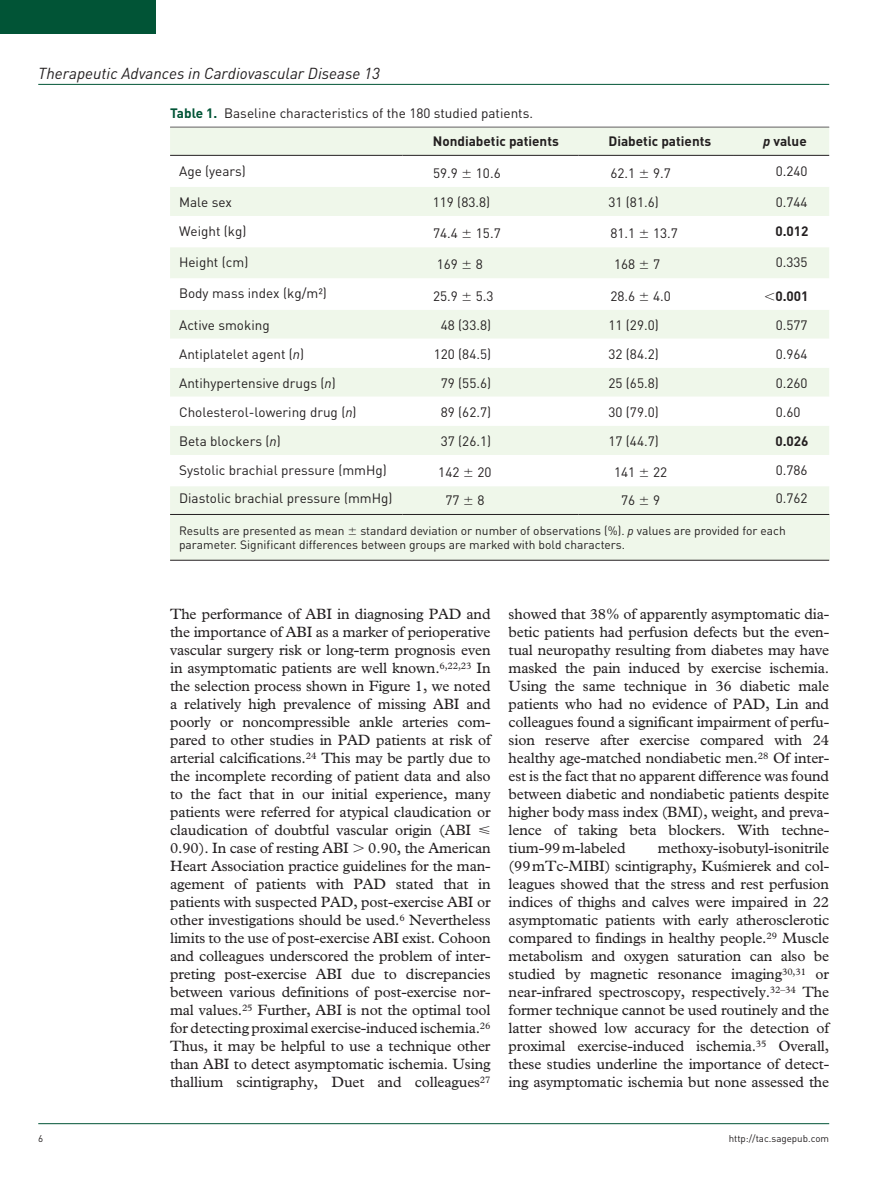
<style>
.page{position:relative;width:893px;height:1191px;background:#fff}
.page>*{position:absolute;margin:0;border:0;box-sizing:border-box;transform-origin:0 0}
.t1{font:italic 15.75px "DIN";color:#231f20}
.t2{font:15px/18px "Plantin Std";letter-spacing:-.01em;color:#231f20;text-align:justify}
.t3{font:13.5px/28.5px "DIN";color:#231f20}
.t4{font:700 13.5px "DIN";color:#231f20}
.t5{font:12px/14.2px "DIN";color:#231f20}
.t6{font:9.75px "DIN";color:#231f20}
.s1{font-weight:700;color:#015436}
.s2{font-weight:700}
.s3{font-style:italic}
.s4{font-family:"Doulos SIL"}
</style>
<div class="page">
<hr style="left:38px;top:84px;width:791px;height:1px;background:#015436">
<hr style="left:38px;top:1123px;width:791px;height:1px;background:#015436">
<div style="left:0;top:0;width:155px;height:34px;background:#015436"></div>
<div style="left:170px;top:514px;width:659px;height:46px;background:#eff7ea"></div>
<hr style="left:170px;top:127px;width:659px;height:1px;background:#231f20">
<hr style="left:170px;top:560px;width:659px;height:1px;background:#231f20">
<div style="left:170px;top:128px;width:659px;height:386px;background:#eff7ea"></div>
<svg style="left:170px;top:156px;width:659px;height:330px"></svg>
<hr style="left:170px;top:155px;width:233px;height:1px;background:#231f20">
<hr style="left:403px;top:155px;width:175px;height:1px;background:#231f20">
<hr style="left:578px;top:155px;width:155px;height:1px;background:#231f20">
<hr style="left:733px;top:155px;width:96px;height:1px;background:#231f20">
<hr style="left:170px;top:514px;width:233px;height:1px;background:#231f20">
<hr style="left:403px;top:514px;width:175px;height:1px;background:#231f20">
<hr style="left:578px;top:514px;width:155px;height:1px;background:#231f20">
<hr style="left:733px;top:514px;width:96px;height:1px;background:#231f20">
<svg style="left:463px;top:170px;width:8px;height:8px"></svg>
<svg style="left:640px;top:170px;width:8px;height:8px"></svg>
<svg style="left:463px;top:230px;width:8px;height:8px"></svg>
<svg style="left:640px;top:230px;width:8px;height:8px"></svg>
<svg style="left:463px;top:261px;width:8px;height:8px"></svg>
<svg style="left:640px;top:261px;width:8px;height:8px"></svg>
<svg style="left:463px;top:292px;width:8px;height:8px"></svg>
<svg style="left:640px;top:292px;width:8px;height:8px"></svg>
<svg style="left:765px;top:292px;width:9px;height:8px"></svg>
<svg style="left:464px;top:469px;width:8px;height:8px"></svg>
<svg style="left:640px;top:469px;width:8px;height:8px"></svg>
<svg style="left:464px;top:497px;width:8px;height:8px"></svg>
<svg style="left:640px;top:497px;width:8px;height:8px"></svg>
<p class="t1" style="left:38px;top:63px;width:343px">Therapeutic Advances in Cardiovascular Disease 13</p>
<p class="t3" style="left:433px;top:98px;width:128px;text-indent:-263px"><span class="s1">Table 1.</span> Baseline characteristics of the 180 studied patients.<br><span class="s2">Nondiabetic patients</span></p>
<p class="t4" style="left:608px;top:133px;width:104px">Diabetic patients</p>
<p class="t4" style="left:763px;top:133px;width:45px"><span class="s3">p</span> value</p>
<p class="t3" style="left:179px;top:156px;width:68px">Age (years)</p>
<p class="t3" style="left:433px;top:159px;width:26px">59.9</p>
<p class="t3" style="left:476px;top:159px;width:26px">10.6</p>
<p class="t3" style="left:610px;top:159px;width:26px">62.1</p>
<p class="t3" style="left:653px;top:159px;width:19px">9.7</p>
<p class="t3" style="left:776px;top:156px;width:33px">0.240</p>
<p class="t3" style="left:179px;top:188px;width:54px">Male sex</p>
<p class="t3" style="left:433px;top:188px;width:59px">119 (83.8)</p>
<p class="t3" style="left:608px;top:188px;width:52px">31 (81.6)</p>
<p class="t3" style="left:776px;top:188px;width:33px">0.744</p>
<p class="t3" style="left:179px;top:216px;width:69px">Weight (kg)</p>
<p class="t3" style="left:433px;top:219px;width:26px">74.4</p>
<p class="t3" style="left:476px;top:219px;width:26px">15.7</p>
<p class="t3" style="left:610px;top:219px;width:26px">81.1</p>
<p class="t3" style="left:653px;top:219px;width:26px">13.7</p>
<p class="t4" style="left:775px;top:222px;width:35px">0.012</p>
<p class="t3" style="left:179px;top:248px;width:71px">Height (cm)</p>
<p class="t3" style="left:437px;top:250px;width:23px">169</p>
<p class="t3" style="left:476px;top:250px;width:9px">8</p>
<p class="t3" style="left:614px;top:250px;width:23px">168</p>
<p class="t3" style="left:653px;top:250px;width:9px">7</p>
<p class="t3" style="left:776px;top:248px;width:33px">0.335</p>
<p class="t3" style="left:179px;top:279px;width:149px">Body mass index (kg/m²)</p>
<p class="t3" style="left:433px;top:281px;width:26px">25.9</p>
<p class="t3" style="left:476px;top:281px;width:19px">5.3</p>
<p class="t3" style="left:610px;top:281px;width:26px">28.6</p>
<p class="t3" style="left:653px;top:281px;width:19px">4.0</p>
<p class="t4" style="left:775px;top:287px;width:35px">0.001</p>
<p class="t3" style="left:179px;top:310px;width:92px">Active smoking</p>
<p class="t3" style="left:441px;top:310px;width:52px">48 (33.8)</p>
<p class="t3" style="left:608px;top:310px;width:52px">11 (29.0)</p>
<p class="t3" style="left:776px;top:310px;width:33px">0.577</p>
<p class="t3" style="left:179px;top:339px;width:127px">Antiplatelet agent (<span class="s3">n</span>)</p>
<p class="t3" style="left:434px;top:339px;width:59px">120 (84.5)</p>
<p class="t3" style="left:608px;top:339px;width:52px">32 (84.2)</p>
<p class="t3" style="left:776px;top:339px;width:33px">0.964</p>
<p class="t3" style="left:179px;top:368px;width:158px">Antihypertensive drugs (<span class="s3">n</span>)</p>
<p class="t3" style="left:441px;top:368px;width:52px">79 (55.6)</p>
<p class="t3" style="left:608px;top:368px;width:52px">25 (65.8)</p>
<p class="t3" style="left:776px;top:368px;width:33px">0.260</p>
<p class="t3" style="left:179px;top:397px;width:179px">Cholesterol-lowering drug (<span class="s3">n</span>)</p>
<p class="t3" style="left:441px;top:397px;width:52px">89 (62.7)</p>
<p class="t3" style="left:608px;top:397px;width:52px">30 (79.0)</p>
<p class="t3" style="left:776px;top:397px;width:26px">0.60</p>
<p class="t3" style="left:179px;top:426px;width:103px">Beta blockers (<span class="s3">n</span>)</p>
<p class="t3" style="left:441px;top:426px;width:52px">37 (26.1)</p>
<p class="t3" style="left:608px;top:426px;width:52px">17 (44.7)</p>
<p class="t4" style="left:775px;top:432px;width:35px">0.026</p>
<p class="t3" style="left:179px;top:455px;width:209px">Systolic brachial pressure (mmHg)</p>
<p class="t3" style="left:438px;top:458px;width:23px">142</p>
<p class="t3" style="left:477px;top:458px;width:16px">20</p>
<p class="t3" style="left:614px;top:458px;width:23px">141</p>
<p class="t3" style="left:653px;top:458px;width:16px">22</p>
<p class="t3" style="left:776px;top:455px;width:33px">0.786</p>
<p class="t3" style="left:179px;top:484px;width:215px">Diastolic brachial pressure (mmHg)</p>
<p class="t3" style="left:445px;top:486px;width:16px">77</p>
<p class="t3" style="left:477px;top:486px;width:9px">8</p>
<p class="t3" style="left:621px;top:486px;width:16px">76</p>
<p class="t3" style="left:653px;top:486px;width:9px">9</p>
<p class="t3" style="left:776px;top:484px;width:33px">0.762</p>
<p class="t5" style="left:179px;top:523px;width:167px">Results are presented as mean</p>
<p class="t5" style="left:179px;top:523px;width:608px;text-indent:181px">standard deviation or number of observations (%). <span class="s3">p</span> values are provided for each parameter. Significant differences between groups are marked with bold characters.</p>
<p class="t2" style="left:170px;top:605px;width:322px">The performance of ABI in diagnosing PAD and the importance of ABI as a marker of perioperative vascular surgery risk or long-term prognosis even in asymptomatic patients are well known.<sup>6,22,23</sup> In the selection process shown in Figure 1, we noted a relatively high prevalence of missing ABI and poorly or noncompressible ankle arteries com&shy;pared to other studies in PAD patients at risk of arterial calcifications.<sup>24</sup> This may be partly due to the incomplete recording of patient data and also to the fact that in our initial experience, many patients were referred for atypical claudication or claudication of doubtful vascular origin (ABI ⩽ 0.90). In case of resting ABI</p>
<p class="t2" style="left:170px;top:839px;width:322px;text-indent:198px">0.90, the American Heart Association practice guidelines for the man&shy;agement of patients with PAD stated that in patients with suspected PAD, post-exercise ABI or other investigations should be used.<sup>6</sup> Nevertheless limits to the use of post-exercise ABI exist. Cohoon and colleagues underscored the problem of inter&shy;preting post-exercise ABI due to discrepancies between various definitions of post-exercise nor&shy;mal values.<sup>25</sup> Further, ABI is not the optimal tool for detecting proximal exercise-induced ischemia.<sup>26<br></sup>Thus, it may be helpful to use a technique other than ABI to detect asymptomatic ischemia. Using thallium scintigraphy, Duet and colleagues<sup>27</sup></p>
<p class="t2" style="left:509px;top:605px;width:322px">showed that 38% of apparently asymptomatic dia&shy;betic patients had perfusion defects but the even&shy;tual neuropathy resulting from diabetes may have masked the pain induced by exercise ischemia.<br>Using the same technique in 36 diabetic male patients who had no evidence of PAD, Lin and colleagues found a significant impairment of perfu&shy;sion reserve after exercise compared with 24 healthy age-matched nondiabetic men.<sup>28</sup> Of inter&shy;est is the fact that no apparent difference was found between diabetic and nondiabetic patients despite higher body mass index (BMI), weight, and preva&shy;lence of taking beta blockers. With techne&shy;tium-99m-labeled</p>
<p class="t2" style="left:509px;top:839px;width:322px;text-indent:149px">methoxy-isobutyl-isonitrile (99mTc-MIBI) scintigraphy, Ku<span class="s4">ś</span>mierek and col&shy;leagues showed that the stress and rest perfusion indices of thighs and calves were impaired in 22 asymptomatic patients with early atherosclerotic compared to findings in healthy people.<sup>29</sup> Muscle metabolism and oxygen saturation can also be studied by magnetic resonance imaging<sup>30,31</sup> or near-infrared spectroscopy, respectively.<sup>32–34</sup> The former technique cannot be used routinely and the latter showed low accuracy for the detection of proximal exercise-induced ischemia.<sup>35</sup> Overall, these studies underline the importance of detect&shy;ing asymptomatic ischemia but none assessed the</p>
<p class="t6" style="left:38px;top:1132px;width:7px">6</p>
<p class="t6" style="left:729px;top:1132px;width:102px">http://tac.sagepub.com</p>
</div>
